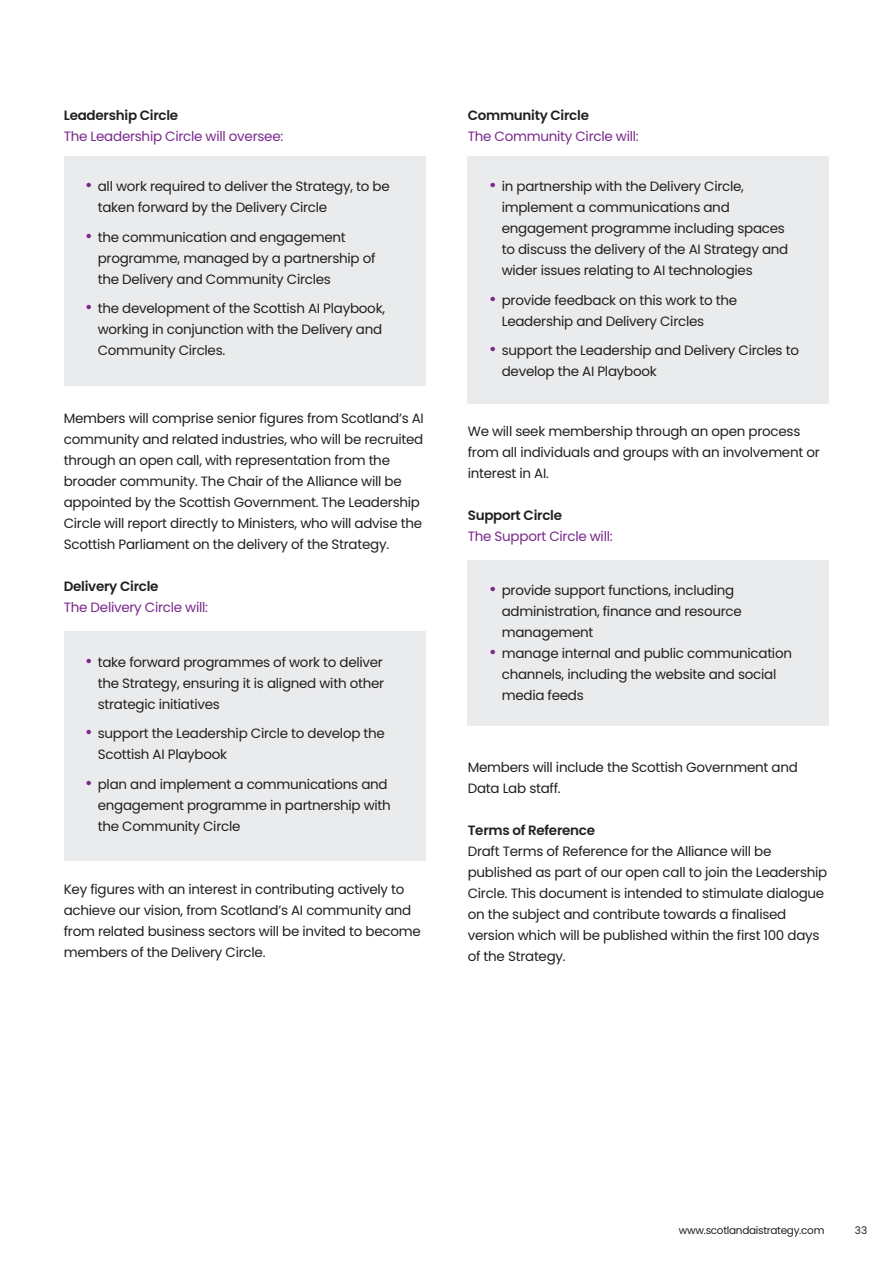
<style>
.page{position:relative;width:893px;height:1263px;background:#fff}
.page>*{position:absolute;margin:0;border:0;box-sizing:border-box;transform-origin:0 0}
.Body_Copy{font:13.5px/21px "Poppins";letter-spacing:-.02em;color:#231f20}
.Body_Copy-2{font:13.5px "Poppins";letter-spacing:-.02em;color:#79298b}
.Body_Copy-3{font:600 13.5px "Poppins";letter-spacing:-.02em;color:#231f20}
.t1{font:10.5px "Poppins";letter-spacing:-.03em;color:#231f20}
.s1{font-size:18px;color:#79298b}
</style>
<div class="page">
<div style="left:64px;top:156px;width:361px;height:230px;background:#eaebec"></div>
<div style="left:64px;top:631px;width:361px;height:230px;background:#eaebec"></div>
<div style="left:468px;top:156px;width:361px;height:248px;background:#eaebec"></div>
<div style="left:468px;top:560px;width:361px;height:166px;background:#eaebec"></div>
<p class="Body_Copy-3" style="left:64px;top:108px;width:116px">Leadership Circle</p>
<p class="Body_Copy-2" style="left:64px;top:129px;width:221px">The Leadership Circle will oversee:</p>
<p class="Body_Copy" style="left:98px;top:176px;width:293px;text-indent:-13px"><span class="s1">•</span> all work required to deliver the Strategy, to be taken forward by the Delivery Circle</p>
<p class="Body_Copy" style="left:98px;top:227px;width:279px;text-indent:-13px"><span class="s1">•</span> the communication and engagement programme, managed by a partnership of the Delivery and Community Circles</p>
<p class="Body_Copy" style="left:98px;top:298px;width:289px;text-indent:-13px"><span class="s1">•</span> the development of the Scottish AI Playbook, working in conjunction with the Delivery and<br>Community Circles.</p>
<p class="Body_Copy" style="left:64px;top:408px;width:362px">Members will comprise senior figures from Scotland’s AI community and related industries, who will be recruited through an open call, with representation from the broader community. The Chair of the Alliance will be appointed by the Scottish Government. The Leadership Circle will report directly to Ministers, who will advise the Scottish Parliament on the delivery of the Strategy.</p>
<p class="Body_Copy-3" style="left:64px;top:578px;width:96px">Delivery Circle</p>
<p class="Body_Copy-2" style="left:64px;top:599px;width:146px">The Delivery Circle will:</p>
<p class="Body_Copy" style="left:98px;top:651px;width:288px;text-align:justify;text-indent:-13px"><span class="s1">•</span> take forward programmes of work to deliver the Strategy, ensuring it is aligned with other strategic initiatives</p>
<p class="Body_Copy" style="left:98px;top:723px;width:289px;text-indent:-13px"><span class="s1">•</span> support the Leadership Circle to develop the<br>Scottish AI Playbook</p>
<p class="Body_Copy" style="left:98px;top:773px;width:295px;text-indent:-13px"><span class="s1">•</span> plan and implement a communications and engagement programme in partnership with the Community Circle</p>
<p class="Body_Copy" style="left:64px;top:878px;width:358px">Key figures with an interest in contributing actively to achieve our vision, from Scotland’s AI community and from related business sectors will be invited to become members of the Delivery Circle.</p>
<p class="Body_Copy-3" style="left:468px;top:108px;width:123px">Community Circle</p>
<p class="Body_Copy-2" style="left:468px;top:129px;width:172px">The Community Circle will:</p>
<p class="Body_Copy" style="left:502px;top:176px;width:288px;text-indent:-13px"><span class="s1">•</span> in partnership with the Delivery Circle, implement a communications and engagement programme including spaces to discuss the delivery of the AI Strategy and wider issues relating to AI technologies</p>
<p class="Body_Copy" style="left:502px;top:290px;width:237px;text-indent:-13px"><span class="s1">•</span> provide feedback on this work to the<br>Leadership and Delivery Circles</p>
<p class="Body_Copy" style="left:502px;top:340px;width:299px;text-indent:-13px"><span class="s1">•</span> support the Leadership and Delivery Circles to develop the AI Playbook</p>
<p class="Body_Copy" style="left:468px;top:420px;width:354px">We will seek membership through an open process from all individuals and groups with an involvement or interest in AI.</p>
<p class="Body_Copy-3" style="left:468px;top:507px;width:96px">Support Circle</p>
<p class="Body_Copy-2" style="left:468px;top:528px;width:146px">The Support Circle will:</p>
<p class="Body_Copy" style="left:502px;top:580px;width:242px;text-indent:-13px"><span class="s1">•</span> provide support functions, including administration, finance and resource management</p>
<p class="Body_Copy" style="left:502px;top:643px;width:292px;text-indent:-13px"><span class="s1">•</span> manage internal and public communication channels, including the website and social media feeds</p>
<p class="Body_Copy" style="left:468px;top:756px;width:332px">Members will include the Scottish Government and<br>Data Lab staff.</p>
<p class="Body_Copy-3" style="left:468px;top:822px;width:129px">Terms of Reference</p>
<p class="Body_Copy" style="left:468px;top:840px;width:361px">Draft Terms of Reference for the Alliance will be published as part of our open call to join the Leadership Circle. This document is intended to stimulate dialogue on the subject and contribute towards a finalised version which will be published within the first 100 days of the Strategy.</p>
<p class="t1" style="left:679px;top:1224px;width:147px">www.scotlandaistrategy.com</p>
<p class="t1" style="left:855px;top:1224px;width:14px">33</p>
</div>
